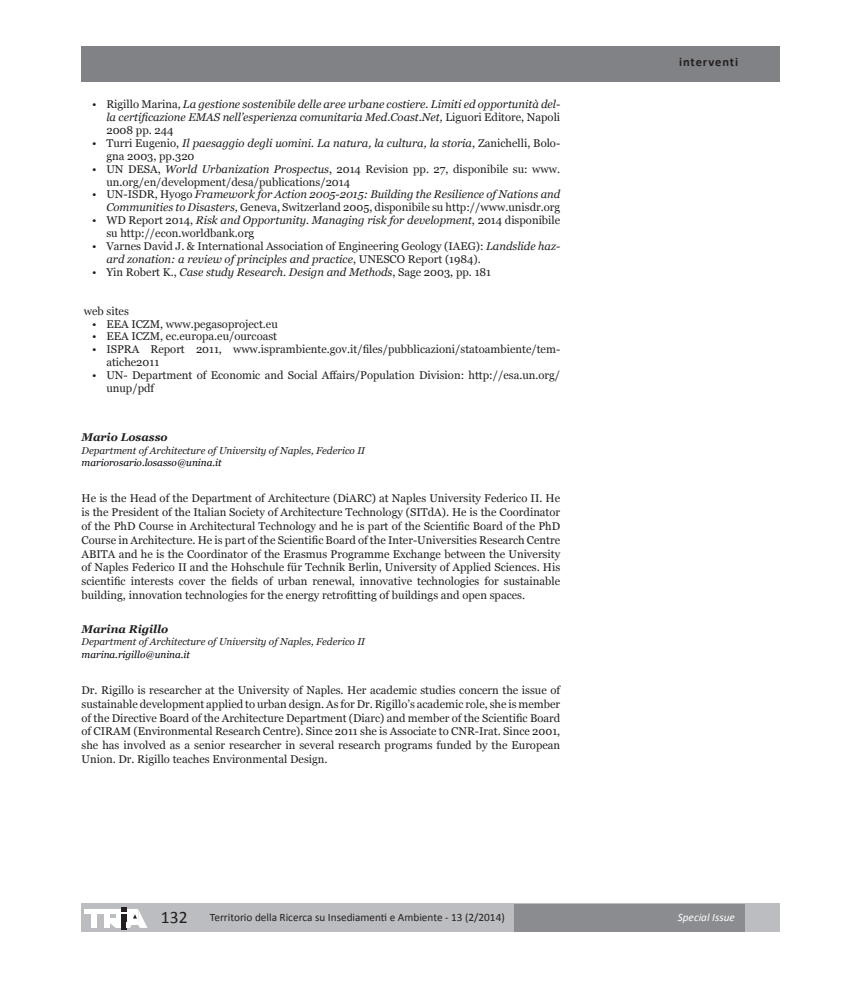
<style>
.page{position:relative;width:851px;height:993px;background:#fff}
.page>*{position:absolute;margin:0;border:0;box-sizing:border-box;transform-origin:0 0}
.t1{font:17.5px "Calibri";color:#231f20}
.t2{font:700 12.5px "Calibri";letter-spacing:.075em;color:#231f20}
.t3{font:11.25px/13.8px "Georgia";color:#231f20}
.t4{font:italic 11.25px/13px "Georgia";color:#231f20;text-align:justify}
.t5{font:11.25px "Calibri";color:#231f20}
.t6{font:italic 700 11.25px "Georgia";color:#231f20}
.t7{font:italic 11.25px "Calibri";color:#fff}
.t8{font:italic 10px "Georgia";color:#231f20}
.t9{font:italic 10px "Georgia";color:#00000a}
.s1{font-style:normal}
.s2{font-style:italic}
</style>
<div class="page">
<div style="left:81px;top:46px;width:699px;height:35px;background:#808285"></div>
<div style="left:81px;top:903px;width:699px;height:28px;background:#bcbdc0"></div>
<div style="left:514px;top:903px;width:231px;height:28px;background:#8a8c8f"></div>
<hr style="left:84px;top:909px;width:38px;height:4px;background:#fff">
<div style="left:91px;top:913px;width:6px;height:14px;background:#fff"></div>
<div style="left:104px;top:913px;width:5px;height:14px;background:#fff"></div>
<div style="left:122px;top:913px;width:5px;height:16px;background:#231f20"></div>
<svg style="left:109px;top:907px;width:38px;height:20px"></svg>
<p class="t4" style="left:106px;top:97px;width:455px;text-indent:-14px"><span class="s1">• Rigillo Marina,</span> La gestione sostenibile delle aree urbane costiere. Limiti ed opportunità del&shy;la certificazione EMAS nell’esperienza comunitaria Med.Coast.Net, <span class="s1">Liguori Editore, Napoli 2008 pp. 244</span></p>
<p class="t4" style="left:106px;top:136px;width:455px;text-indent:-14px"><span class="s1">• Turri Eugenio,</span> Il paesaggio degli uomini. La natura, la cultura, la storia<span class="s1">, Zanichelli, Bolo&shy;gna 2003, pp.320</span></p>
<p class="t3" style="left:106px;top:162px;width:455px;line-height:12.9px;text-indent:-14px">• UN DESA, <span class="s2">World Urbanization Prospectus</span>, 2014 Revision pp. 27, disponibile su: www. un.org/en/development/desa/publications/2014</p>
<p class="t4" style="left:92px;top:188px;width:469px;text-align:right"><span class="s1">• UN-ISDR, Hyogo</span> Framework for Action 2005-2015: Building the Resilience of Nations and<br>Communities to Disasters<span class="s1">, Geneva, Switzerland 2005, disponibile su http://www.unisdr.org</span></p>
<p class="t3" style="left:106px;top:214px;width:455px;line-height:13px;text-indent:-14px">• WD Report 2014, <span class="s2">Risk and Opportunity. Managing risk for development</span>, 2014 disponibile su http://econ.worldbank.org</p>
<p class="t3" style="left:106px;top:240px;width:455px;line-height:13px;text-indent:-14px">• Varnes David J. &amp; International Association of Engineering Geology (IAEG): <span class="s2">Landslide haz&shy;ard zonation: a review of principles and practice</span>, UNESCO Report (1984).</p>
<p class="t4" style="left:92px;top:266px;width:400px"><span class="s1">• Yin Robert K.,</span> Case study Research. Design and Methods<span class="s1">, Sage 2003, pp. 181</span></p>
<p class="t3" style="left:84px;top:304px;width:47px">web sites</p>
<p class="t3" style="left:92px;top:317px;width:187px">• EEA ICZM, www.pegasoproject.eu</p>
<p class="t3" style="left:92px;top:330px;width:186px">• EEA ICZM, ec.europa.eu/ourcoast</p>
<p class="t3" style="left:106px;top:343px;width:455px;line-height:13px;text-indent:-14px">• ISPRA Report 2011, www.isprambiente.gov.it/files/pubblicazioni/statoambiente/tem&shy;atiche2011</p>
<p class="t3" style="left:106px;top:369px;width:455px;line-height:13px;text-indent:-14px">• UN- Department of Economic and Social Affairs/Population Division: http://esa.un.org/ unup/pdf</p>
<p class="t6" style="left:81px;top:430px;width:88px">Mario Losasso</p>
<p class="t8" style="left:81px;top:444px;width:285px">Department of Architecture of University of Naples, Federico II</p>
<p class="t9" style="left:81px;top:456px;width:142px">mariorosario.losasso@unina.it</p>
<p class="t3" style="left:81px;top:492px;width:480px;text-align:justify">He is the Head of the Department of Architecture (DiARC) at Naples University Federico II. He is the President of the Italian Society of Architecture Technology (SITdA). He is the Coordinator of the PhD Course in Architectural Technology and he is part of the Scientific Board of the PhD Course in Architecture. He is part of the Scientific Board of the Inter-Universities Research Centre ABITA and he is the Coordinator of the Erasmus Programme Exchange between the University of Naples Federico II and the Hohschule für Technik Berlin, University of Applied Sciences. His scientific interests cover the fields of urban renewal, innovative technologies for sustainable building, innovation technologies for the energy retrofitting of buildings and open spaces.</p>
<p class="t6" style="left:81px;top:621px;width:88px">Marina Rigillo</p>
<p class="t8" style="left:81px;top:635px;width:285px">Department of Architecture of University of Naples, Federico II</p>
<p class="t9" style="left:81px;top:647px;width:110px">marina.rigillo@unina.it</p>
<p class="t3" style="left:81px;top:683px;width:480px;text-align:justify">Dr. Rigillo is researcher at the University of Naples. Her academic studies concern the issue of sustainable development applied to urban design. As for Dr. Rigillo’s academic role, she is member of the Directive Board of the Architecture Department (Diarc) and member of the Scientific Board of CIRAM (Environmental Research Centre). Since 2011 she is Associate to CNR-Irat. Since 2001, she has involved as a senior researcher in several research programs funded by the European Union. Dr. Rigillo teaches Environmental Design.</p>
<p class="t2" style="left:679px;top:53px;width:61px">interventi</p>
<h1 class="t1" style="left:161px;top:904px;width:28px">132</h1>
<p class="t5" style="left:210px;top:909px;width:296px">Territorio della Ricerca su Insediamenti e Ambiente - 13 (2/2014)</p>
<p class="t7" style="left:677px;top:909px;width:59px">Special Issue</p>
</div>
